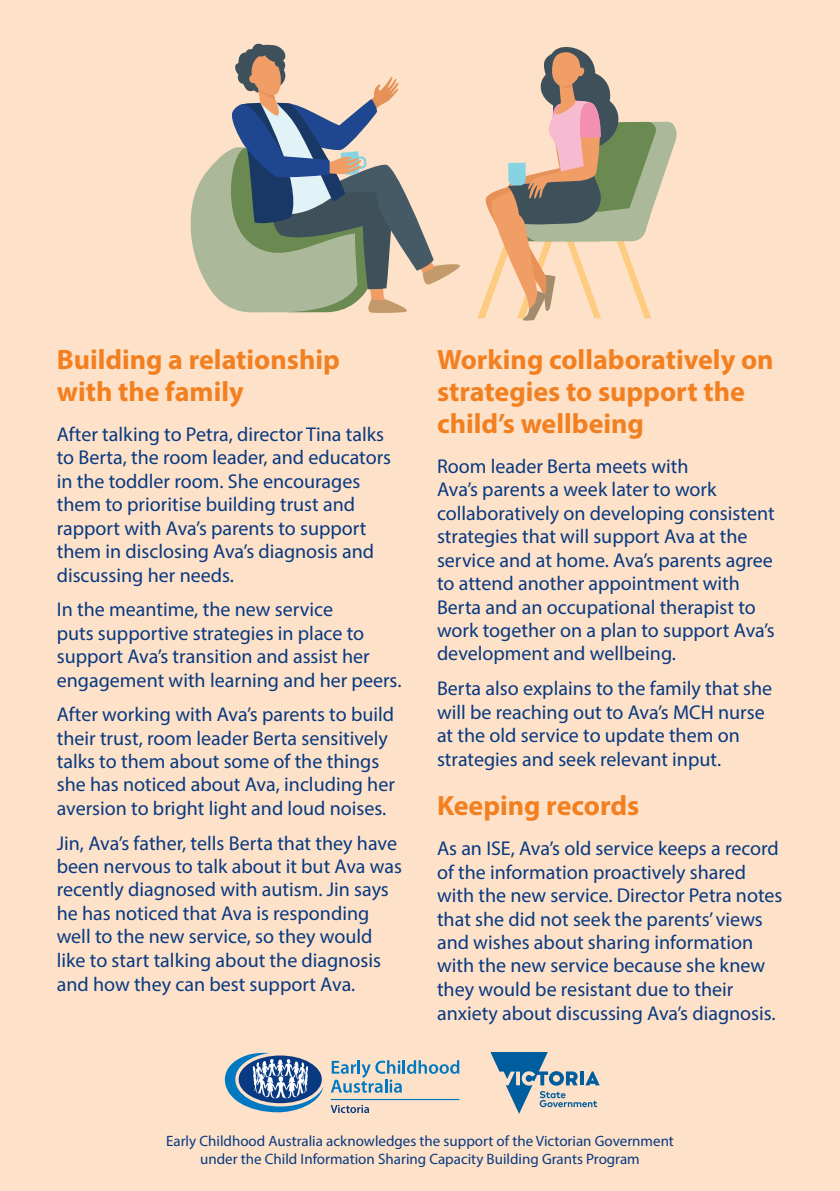
<style>
.page{position:relative;width:840px;height:1191px;background:#fff}
.page>*{position:absolute;margin:0;border:0;box-sizing:border-box;transform-origin:0 0}
.t1{font:700 28px/32px "Myriad Pro";color:#f28021}
.t2{font:20px/23.4px "Myriad Pro";color:#083981}
.t3{font:15px/18px "Myriad Pro";color:#083981;text-align:center}
</style>
<div class="page">
<div style="left:0;top:0;width:839px;height:1191px;background:#fde1c8"></div>
<svg style="left:190px;top:43px;width:270px;height:270px"></svg>
<svg style="left:477px;top:46px;width:200px;height:275px"></svg>
<svg style="left:490px;top:1052px;width:109px;height:61px"></svg>
<svg style="left:225px;top:1052px;width:98px;height:60px"></svg>
<svg style="left:331px;top:1060px;width:128px;height:32px"></svg>
<svg style="left:330px;top:1104px;width:39px;height:9px"></svg>
<hr style="left:330px;top:1099px;width:129px;height:1px;background:#0079c2">
<h1 class="t1" style="left:57px;top:342px;width:284px">Building a relationship with the family</h1>
<p class="t2" style="left:57px;top:422px;width:336px">After talking to Petra, director Tina talks to Berta, the room leader, and educators in the toddler room. She encourages them to prioritise building trust and rapport with Ava’s parents to support them in disclosing Ava’s diagnosis and discussing her needs.</p>
<p class="t2" style="left:57px;top:597px;width:346px">In the meantime, the new service<br>puts supportive strategies in place to support Ava’s transition and assist her engagement with learning and her peers.</p>
<p class="t2" style="left:57px;top:702px;width:339px">After working with Ava’s parents to build their trust, room leader Berta sensitively talks to them about some of the things she has noticed about Ava, including her aversion to bright light and loud noises.</p>
<p class="t2" style="left:57px;top:831px;width:346px">Jin, Ava’s father, tells Berta that they have been nervous to talk about it but Ava was recently diagnosed with autism. Jin says he has noticed that Ava is responding well to the new service, so they would like to start talking about the diagnosis and how they can best support Ava.</p>
<h1 class="t1" style="left:437px;top:342px;width:338px">Working collaboratively on strategies to support the child’s wellbeing</h1>
<p class="t2" style="left:437px;top:454px;width:339px">Room leader Berta meets with<br>Ava’s parents a week later to work collaboratively on developing consistent strategies that will support Ava at the service and at home. Ava’s parents agree to attend another appointment with Berta and an occupational therapist to work together on a plan to support Ava’s development and wellbeing.</p>
<p class="t2" style="left:437px;top:676px;width:336px">Berta also explains to the family that she will be reaching out to Ava’s MCH nurse at the old service to update them on strategies and seek relevant input.</p>
<h1 class="t1" style="left:437px;top:788px;width:204px">Keeping records</h1>
<p class="t2" style="left:437px;top:836px;width:347px">As an ISE, Ava’s old service keeps a record of the information proactively shared with the new service. Director Petra notes that she did not seek the parents’ views and wishes about sharing information with the new service because she knew they would be resistant due to their anxiety about discussing Ava’s diagnosis.</p>
<p class="t3" style="left:166px;top:1131px;width:509px">Early Childhood Australia acknowledges the support of the Victorian Government under the Child Information Sharing Capacity Building Grants Program</p>
</div>
